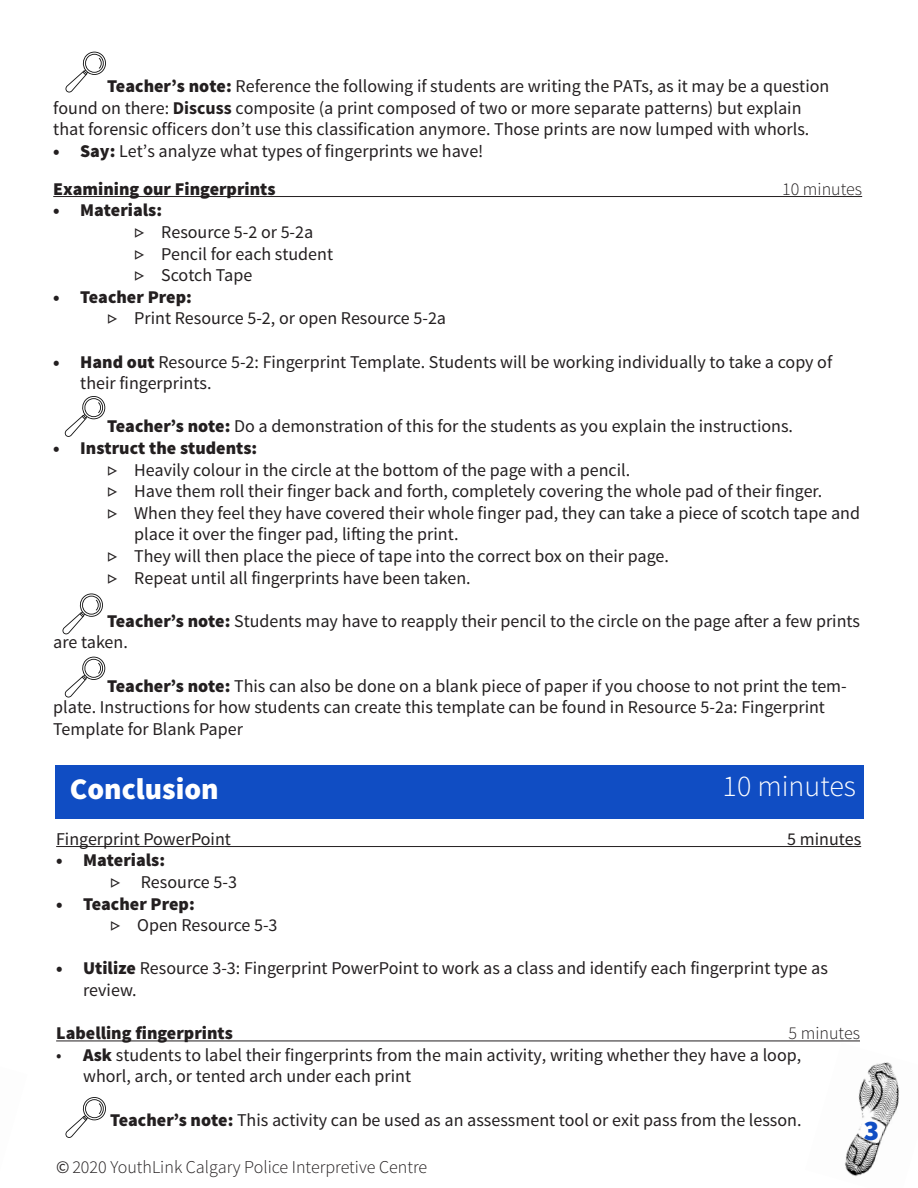
<style>
.page{position:relative;width:918px;height:1188px;background:#fff}
.page>*{position:absolute;margin:0;border:0;box-sizing:border-box;transform-origin:0 0}
.t1{font:900 30px "Source Sans Pro";color:#fff}
.t2{font:300 30px "Source Sans Pro";color:#fff}
.t3{font:900 28.5px "Source Sans Pro";color:#104dc3}
.t4{font:18px/21.6px "Source Sans Pro";color:#231f20}
.t5{font:900 18px "Source Sans Pro";color:#231f20}
.t6{font:300 18px "Source Sans Pro";color:#231f20}
.s1{font-weight:900}
.s2{font-weight:700}
.s3{font-weight:400}
</style>
<div class="page">
<div style="left:56px;top:765px;width:808px;height:54px;background:#104dc3"></div>
<hr style="left:53px;top:196px;width:809px;height:1px;background:#231f20">
<img style="left:844px;top:1062px;width:56px;height:115px">
<svg style="left:65px;top:52px;width:41px;height:41px"></svg>
<svg style="left:65px;top:396px;width:41px;height:41px"></svg>
<svg style="left:62px;top:593px;width:41px;height:41px"></svg>
<svg style="left:65px;top:657px;width:41px;height:41px"></svg>
<hr style="left:56px;top:846px;width:805px;height:1px;background:#231f20">
<hr style="left:56px;top:1040px;width:804px;height:1px;background:#231f20">
<svg style="left:65px;top:1097px;width:41px;height:41px"></svg>
<p class="t4" style="left:53px;top:76px;width:778px;text-indent:54px"><span class="s1">Teacher’s note:</span> Reference the following if students are writing the PATs, as it may be a question found on there: <span class="s2">Discuss</span> composite (a print composed of two or more separate patterns) but explain that forensic officers don’t use this classification anymore. Those prints are now lumped with whorls.</p>
<p class="t4" style="left:53px;top:141px;width:432px"><span class="s1">• Say:</span> Let’s analyze what types of fingerprints we have!</p>
<p class="t5" style="left:53px;top:177px;width:224px">Examining our Fingerprints</p>
<p class="t6" style="left:782px;top:178px;width:82px">10 minutes</p>
<p class="t5" style="left:53px;top:199px;width:110px">• Materials:</p>
<p class="t4" style="left:134px;top:221px;width:181px">▷ Resource 5-2 or 5-2a</p>
<p class="t4" style="left:134px;top:243px;width:200px">▷ Pencil for each student</p>
<p class="t4" style="left:134px;top:265px;width:120px">▷ Scotch Tape</p>
<p class="t5" style="left:53px;top:285px;width:140px">• Teacher Prep:</p>
<p class="t4" style="left:107px;top:308px;width:340px">▷ Print Resource 5-2, or open Resource 5-2a</p>
<p class="t4" style="left:80px;top:351px;width:754px;text-indent:-27px"><span class="s1">• Hand out</span> Resource 5-2: Fingerprint Template. Students will be working individually to take a copy of their fingerprints.</p>
<p class="t4" style="left:107px;top:416px;width:687px"><span class="s1">Teacher’s note:</span> Do a demonstration of this for the students as you explain the instructions.</p>
<p class="t5" style="left:53px;top:436px;width:206px">• Instruct the students:</p>
<p class="t4" style="left:107px;top:459px;width:525px">▷ Heavily colour in the circle at the bottom of the page with a pencil.</p>
<p class="t4" style="left:107px;top:481px;width:717px">▷ Have them roll their finger back and forth, completely covering the whole pad of their finger.</p>
<p class="t4" style="left:134px;top:502px;width:727px;text-indent:-27px">▷ When they feel they have covered their whole finger pad, they can take a piece of scotch tape and place it over the finger pad, lifting the print.</p>
<p class="t4" style="left:107px;top:545px;width:563px">▷ They will then place the piece of tape into the correct box on their page.</p>
<p class="t4" style="left:107px;top:567px;width:365px">▷ Repeat until all fingerprints have been taken.</p>
<p class="t4" style="left:53px;top:610px;width:808px;text-indent:54px"><span class="s1">Teacher’s note:</span> Students may have to reapply their pencil to the circle on the page after a few prints are taken.</p>
<p class="t4" style="left:53px;top:675px;width:795px;text-indent:54px"><span class="s1">Teacher’s note:</span> This can also be done on a blank piece of paper if you choose to not print the tem&shy;plate. Instructions for how students can create this template can be found in Resource 5-2a: Fingerprint<br>Template for Blank Paper</p>
<p class="t1" style="left:70px;top:769px;width:150px">Conclusion</p>
<p class="t2" style="left:723px;top:768px;width:135px">10 minutes</p>
<p class="t4" style="left:56px;top:828px;width:176px">Fingerprint PowerPoint</p>
<p class="t4" style="left:787px;top:828px;width:75px">5 minutes</p>
<p class="t5" style="left:56px;top:849px;width:110px">• Materials:</p>
<p class="t4" style="left:110px;top:871px;width:128px">▷ Resource 5-3</p>
<p class="t5" style="left:56px;top:892px;width:140px">• Teacher Prep:</p>
<p class="t4" style="left:110px;top:915px;width:169px">▷ Open Resource 5-3</p>
<p class="t4" style="left:83px;top:958px;width:746px;text-indent:-27px"><span class="s1">• Utilize</span> Resource 3-3: Fingerprint PowerPoint to work as a class and identify each fingerprint type as review.</p>
<p class="t5" style="left:56px;top:1021px;width:178px">Labelling fingerprints</p>
<p class="t6" style="left:789px;top:1022px;width:73px">5 minutes</p>
<p class="t4" style="left:83px;top:1044px;width:720px;text-indent:-27px">• <span class="s1">Ask</span> students to label their fingerprints from the main activity, writing whether they have a loop, whorl, arch, or tented arch under each print</p>
<p class="t4" style="left:110px;top:1109px;width:693px"><span class="s1">Teacher’s note:</span> This activity can be used as an assessment tool or exit pass from the lesson.</p>
<p class="t3" style="left:864px;top:1112px;width:17px">3</p>
<p class="t6" style="left:56px;top:1157px;width:373px"><span class="s3">©</span> 2020 YouthLink Calgary Police Interpretive Centre</p>
</div>
